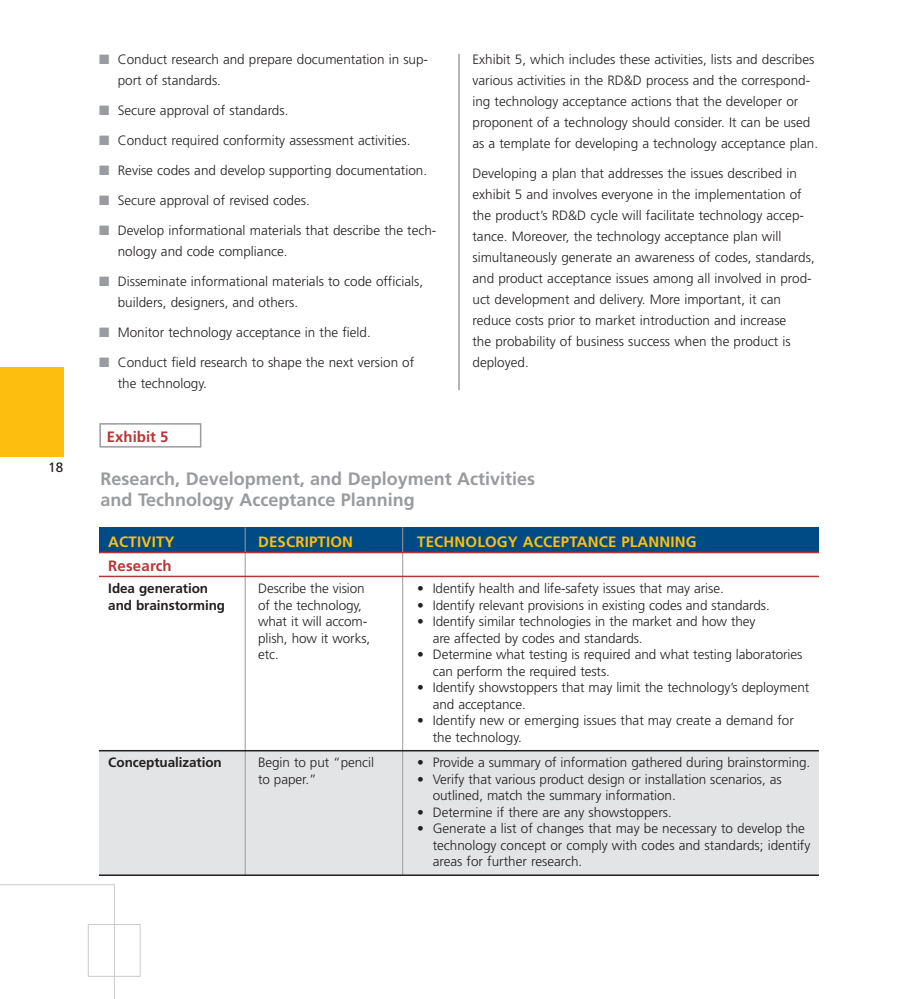
<style>
.page{position:relative;width:918px;height:999px;background:#fff}
.page>*{position:absolute;margin:0;border:0;box-sizing:border-box;transform-origin:0 0}
.t1{font:700 18px/21.6px "Frutiger";color:#999b9e}
.t2{font:700 15px "Frutiger";letter-spacing:.01em;color:#febe10}
.t3{font:700 15px "Frutiger";color:#b83636}
.t4{font:300 13.5px/21px "Frutiger";color:#231f20}
.t5{font:700 13.5px "Frutiger";letter-spacing:-.005em;color:#231f20}
.t6{font:13.5px "Frutiger";color:#231f20}
.s1{color:#999b9e}
</style>
<div class="page">
<svg style="left:0;top:884px;width:141px;height:115px"></svg>
<div style="left:0;top:367px;width:63px;height:90px;background:#febe10"></div>
<hr style="left:458px;top:54px;width:2px;height:336px;background:#999b9e">
<div style="left:99px;top:423px;width:102px;height:25px;border:2px solid #999b9e"></div>
<div style="left:99px;top:751px;width:720px;height:124px;background:#e3e4e5"></div>
<div style="left:99px;top:527px;width:720px;height:26px;background:#004b85"></div>
<hr style="left:245px;top:527px;width:1px;height:348px;background:#999b9e">
<hr style="left:402px;top:527px;width:1px;height:348px;background:#999b9e">
<hr style="left:99px;top:552px;width:720px;height:1px;background:#b83636">
<hr style="left:99px;top:576px;width:720px;height:1px;background:#b83636">
<hr style="left:99px;top:750px;width:720px;height:1px;background:#231f20">
<hr style="left:99px;top:874px;width:720px;height:2px;background:#231f20">
<p class="t6" style="left:48px;top:462px;width:17px">18</p>
<p class="t4" style="left:118px;top:50px;width:312px;text-indent:-19px"><span class="s1">■</span> Conduct research and prepare documentation in sup&shy;port of standards.</p>
<p class="t4" style="left:99px;top:101px;width:191px"><span class="s1">■</span> Secure approval of standards.</p>
<p class="t4" style="left:99px;top:131px;width:313px"><span class="s1">■</span> Conduct required conformity assessment activities.</p>
<p class="t4" style="left:99px;top:161px;width:330px"><span class="s1">■</span> Revise codes and develop supporting documentation.</p>
<p class="t4" style="left:99px;top:191px;width:212px"><span class="s1">■</span> Secure approval of revised codes.</p>
<p class="t4" style="left:118px;top:221px;width:320px;text-indent:-19px"><span class="s1">■</span> Develop informational materials that describe the tech&shy;nology and code compliance.</p>
<p class="t4" style="left:118px;top:272px;width:307px;text-indent:-19px"><span class="s1">■</span> Disseminate informational materials to code officials, builders, designers, and others.</p>
<p class="t4" style="left:99px;top:323px;width:273px"><span class="s1">■</span> Monitor technology acceptance in the field.</p>
<p class="t4" style="left:118px;top:353px;width:298px;text-indent:-19px"><span class="s1">■</span> Conduct field research to shape the next version of the technology.</p>
<p class="t3" style="left:107px;top:431px;width:63px">Exhibit 5</p>
<p class="t4" style="left:472px;top:50px;width:347px">Exhibit 5, which includes these activities, lists and describes various activities in the RD&amp;D process and the correspond&shy;ing technology acceptance actions that the developer or proponent of a technology should consider. It can be used as a template for developing a technology acceptance plan.</p>
<p class="t4" style="left:472px;top:164px;width:344px">Developing a plan that addresses the issues described in exhibit 5 and involves everyone in the implementation of the product’s RD&amp;D cycle will facilitate technology accep&shy;tance. Moreover, the technology acceptance plan will simultaneously generate an awareness of codes, standards, and product acceptance issues among all involved in prod&shy;uct development and delivery. More important, it can reduce costs prior to market introduction and increase<br>the probability of business success when the product is deployed.</p>
<h1 class="t1" style="left:100px;top:469px;width:436px">Research, Development, and Deployment Activities and Technology Acceptance Planning</h1>
<p class="t2" style="left:108px;top:535px;width:68px">ACTIVITY</p>
<p class="t2" style="left:258px;top:535px;width:97px">DESCRIPTION</p>
<p class="t2" style="left:417px;top:535px;width:281px">TECHNOLOGY ACCEPTANCE PLANNING</p>
<p class="t3" style="left:108px;top:559px;width:65px">Research</p>
<p class="t5" style="left:108px;top:583px;width:101px">Idea generation</p>
<p class="t4" style="left:258px;top:579px;width:108px">Describe the vision</p>
<p class="t4" style="left:417px;top:579px;width:308px">• Identify health and life-safety issues that may arise.</p>
<p class="t5" style="left:108px;top:599px;width:118px">and brainstorming</p>
<p class="t4" style="left:258px;top:595px;width:105px">of the technology,</p>
<p class="t4" style="left:417px;top:595px;width:354px">• Identify relevant provisions in existing codes and standards.</p>
<p class="t4" style="left:258px;top:612px;width:111px">what it will accom-</p>
<p class="t4" style="left:417px;top:612px;width:340px">• Identify similar technologies in the market and how they</p>
<p class="t4" style="left:258px;top:628px;width:114px">plish, how it works,</p>
<p class="t4" style="left:433px;top:628px;width:211px">are affected by codes and standards.</p>
<p class="t4" style="left:258px;top:645px;width:22px">etc.</p>
<p class="t4" style="left:433px;top:647px;width:371px;line-height:16.5px;text-indent:-16px">• Determine what testing is required and what testing laboratories can perform the required tests.</p>
<p class="t4" style="left:433px;top:680px;width:378px;line-height:16.5px;text-indent:-16px">• Identify showstoppers that may limit the technology’s deployment and acceptance.</p>
<p class="t4" style="left:433px;top:713px;width:363px;line-height:16.5px;text-indent:-16px">• Identify new or emerging issues that may create a demand for the technology.</p>
<p class="t5" style="left:108px;top:757px;width:115px">Conceptualization</p>
<p class="t4" style="left:258px;top:753px;width:117px">Begin to put “pencil</p>
<p class="t4" style="left:417px;top:753px;width:395px">• Provide a summary of information gathered during brainstorming.</p>
<p class="t4" style="left:258px;top:769px;width:60px">to paper.”</p>
<p class="t4" style="left:433px;top:772px;width:350px;line-height:16.5px;text-indent:-16px">• Verify that various product design or installation scenarios, as outlined, match the summary information.</p>
<p class="t4" style="left:417px;top:802px;width:256px">• Determine if there are any showstoppers.</p>
<p class="t4" style="left:433px;top:821px;width:379px;line-height:16.5px;text-indent:-16px">• Generate a list of changes that may be necessary to develop the technology concept or comply with codes and standards; identify areas for further research.</p>
</div>
